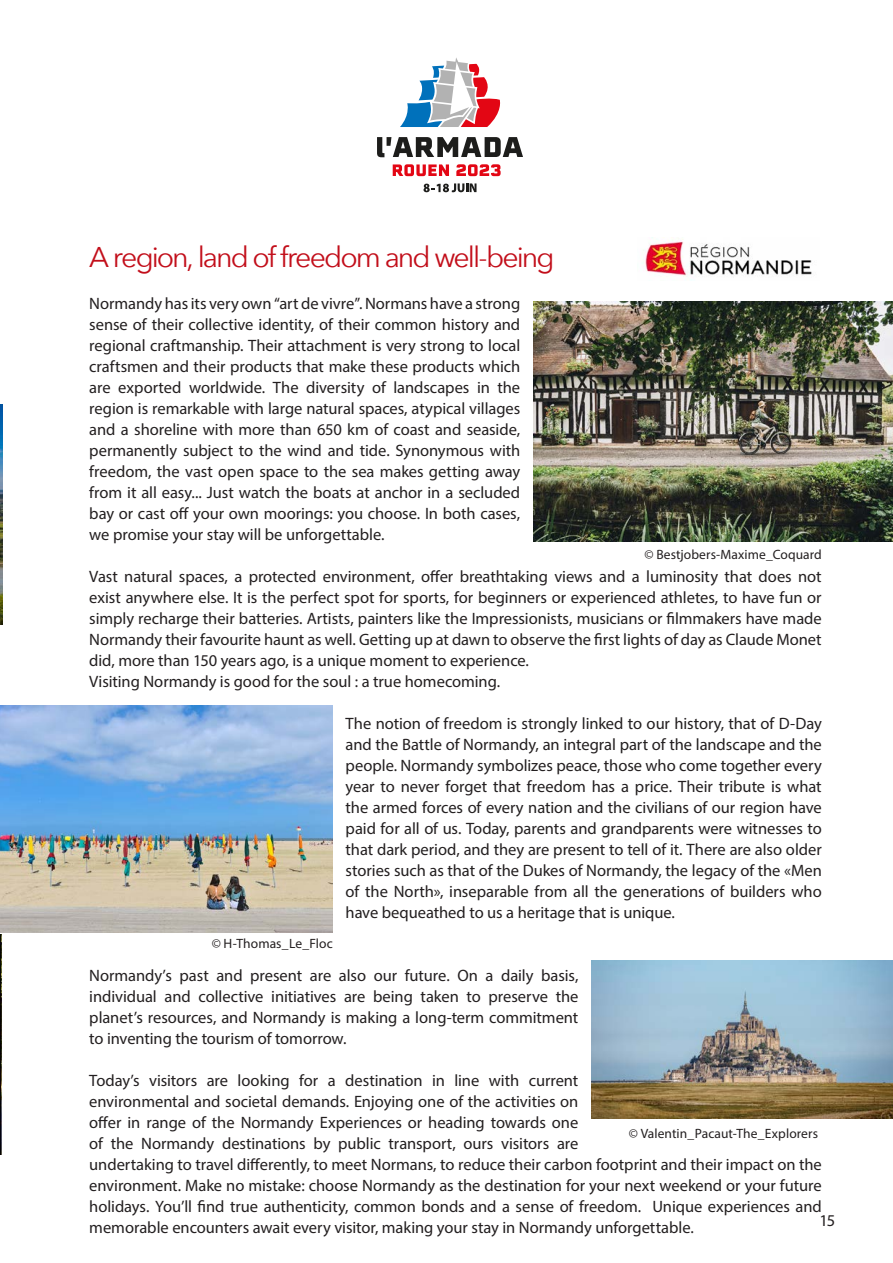
<style>
.page{position:relative;width:893px;height:1263px;background:#fff}
.page>*{position:absolute;margin:0;border:0;box-sizing:border-box;transform-origin:0 0}
.t1{font:28.5px "Avenir Next";letter-spacing:-.07em;color:#c20e1a}
.t2{font:16.5px/21px "Myriad Pro";letter-spacing:-.005em;color:#231f20;text-align:justify}
.t3{font:13.5px "Myriad Pro";letter-spacing:.005em;color:#231f20}
</style>
<div class="page">
<svg style="left:400px;top:58px;width:101px;height:69px"></svg>
<svg style="left:393px;top:164px;width:56px;height:12px"></svg>
<svg style="left:456px;top:164px;width:45px;height:12px"></svg>
<svg style="left:377px;top:137px;width:146px;height:20px"></svg>
<svg style="left:424px;top:183px;width:52px;height:9px"></svg>
<img style="left:591px;top:960px;width:302px;height:158px">
<img style="left:533px;top:301px;width:360px;height:241px">
<img style="left:0;top:706px;width:333px;height:226px">
<img style="left:0;top:934px;width:1px;height:221px">
<img style="left:0;top:404px;width:2px;height:221px">
<img style="left:645px;top:237px;width:167px;height:43px">
<p class="t1" style="left:89px;top:233px;width:467px">A region, land of freedom and well-being</p>
<p class="t2" style="left:89px;top:292px;width:432px">Normandy has its very own “art de vivre”. Normans have a strong sense of their collective identity, of their common history and regional craftmanship. Their attachment is very strong to local craftsmen and their products that make these products which are exported worldwide. The diversity of landscapes in the region is remarkable with large natural spaces, atypical villages and a shoreline with more than 650 km of coast and seaside, permanently subject to the wind and tide. Synonymous with freedom, the vast open space to the sea makes getting away from it all easy... Just watch the boats at anchor in a secluded bay or cast off your own moorings: you choose. In both cases, we promise your stay will be unforgettable.</p>
<p class="t2" style="left:89px;top:565px;width:734px">Vast natural spaces, a protected environment, offer breathtaking views and a luminosity that does not exist anywhere else. It is the perfect spot for sports, for beginners or experienced athletes, to have fun or simply recharge their batteries. Artists, painters like the Impressionists, musicians or filmmakers have made Normandy their favourite haunt as well. Getting up at dawn to observe the first lights of day as Claude Monet did, more than 150 years ago, is a unique moment to experience.</p>
<p class="t2" style="left:89px;top:670px;width:412px">Visiting Normandy is good for the soul : a true homecoming.</p>
<p class="t2" style="left:346px;top:712px;width:478px">The notion of freedom is strongly linked to our history, that of D-Day and the Battle of Normandy, an integral part of the landscape and the people. Normandy symbolizes peace, those who come together every year to never forget that freedom has a price. Their tribute is what the armed forces of every nation and the civilians of our region have paid for all of us. Today, parents and grandparents were witnesses to that dark period, and they are present to tell of it. There are also older stories such as that of the Dukes of Normandy, the legacy of the «Men of the North», inseparable from all the generations of builders who have bequeathed to us a heritage that is unique.</p>
<p class="t3" style="left:644px;top:546px;width:179px">© Bestjobers-Maxime_Coquard</p>
<p class="t3" style="left:212px;top:935px;width:122px">© H-Thomas_Le_Floc</p>
<p class="t2" style="left:89px;top:964px;width:491px">Normandy’s past and present are also our future. On a daily basis, individual and collective initiatives are being taken to preserve the planet’s resources, and Normandy is making a long-term commitment to inventing the tourism of tomorrow.</p>
<p class="t2" style="left:89px;top:1069px;width:734px;text-align:left">Today’s visitors are looking for a destination in line with current<br>environmental and societal demands. Enjoying one of the activities on<br>offer in range of the Normandy Experiences or heading towards one<br>of the Normandy destinations by public transport, ours visitors are<br>undertaking to travel differently, to meet Normans, to reduce their carbon footprint and their impact on the environment. Make no mistake: choose Normandy as the destination for your next weekend or your future holidays. You’ll find true authenticity, common bonds and a sense of freedom. Unique experiences and memorable encounters await every visitor, making your stay in Normandy unforgettable.</p>
<p class="t3" style="left:629px;top:1125px;width:191px">© Valentin_Pacaut-The_Explorers</p>
<p class="t2" style="left:820px;top:1210px;width:17px">15</p>
</div>
